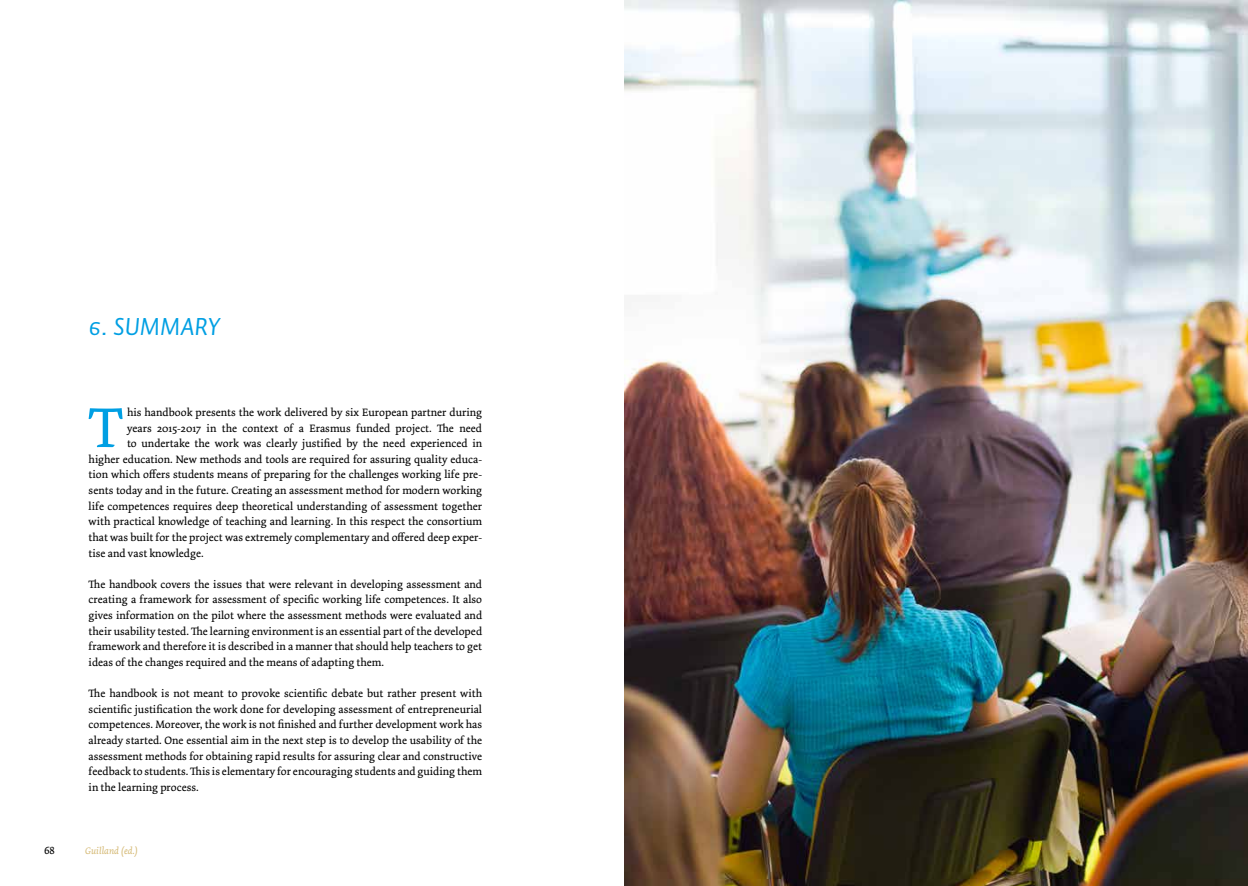
<style>
.page{position:relative;width:1248px;height:886px;background:#fff}
.page>*{position:absolute;margin:0;border:0;box-sizing:border-box;transform-origin:0 0}
.t1{font:59.12px "Dolly Pro";color:#009fe3}
.t2{font:25px "Auto Pro Regular Italic Small Caps";color:#009fe3}
.t3{font:11.25px/15.6px "Dolly Pro";color:#000;text-align:justify}
.t4{font:italic 10px "Dolly Pro";color:#d6bb78}
</style>
<div class="page">
<img style="left:624px;top:0;width:623px;height:886px">
<h2 class="t2" style="left:89px;top:310px;width:133px">6. SUMMARY</h2>
<h1 class="t1" style="left:88px;top:390px;width:36px">T</h1>
<p class="t3" style="left:127px;top:404px;width:356px">his handbook presents the work delivered by six European partner during</p>
<p class="t3" style="left:127px;top:420px;width:356px">years 2015-2017 in the context of a Erasmus funded project. The need</p>
<p class="t3" style="left:127px;top:436px;width:356px">to undertake the work was clearly justified by the need experienced in</p>
<p class="t3" style="left:89px;top:451px;width:395px">higher education. New methods and tools are required for assuring quality educa-</p>
<p class="t3" style="left:89px;top:467px;width:395px">tion which offers students means of preparing for the challenges working life pre-</p>
<p class="t3" style="left:89px;top:482px;width:395px">sents today and in the future. Creating an assessment method for modern working</p>
<p class="t3" style="left:89px;top:498px;width:395px">life competences requires deep theoretical understanding of assessment together</p>
<p class="t3" style="left:89px;top:514px;width:395px">with practical knowledge of teaching and learning. In this respect the consortium</p>
<p class="t3" style="left:89px;top:529px;width:395px">that was built for the project was extremely complementary and offered deep exper-</p>
<p class="t3" style="left:89px;top:545px;width:117px">tise and vast knowledge.</p>
<p class="t3" style="left:89px;top:576px;width:395px">The handbook covers the issues that were relevant in developing assessment and creating a framework for assessment of specific working life competences. It also gives information on the pilot where the assessment methods were evaluated and their usability tested. The learning environment is an essential part of the developed framework and therefore it is described in a manner that should help teachers to get ideas of the changes required and the means of adapting them.</p>
<p class="t3" style="left:89px;top:686px;width:395px">The handbook is not meant to provoke scientific debate but rather present with scientific justification the work done for developing assessment of entrepreneurial competences. Moreover, the work is not finished and further development work has already started. One essential aim in the next step is to develop the usability of the assessment methods for obtaining rapid results for assuring clear and constructive feedback to students. This is elementary for encouraging students and guiding them in the learning process.</p>
<p class="t3" style="left:44px;top:843px;width:12px">68</p>
<p class="t4" style="left:85px;top:844px;width:54px">Guilland (ed.)</p>
</div>
